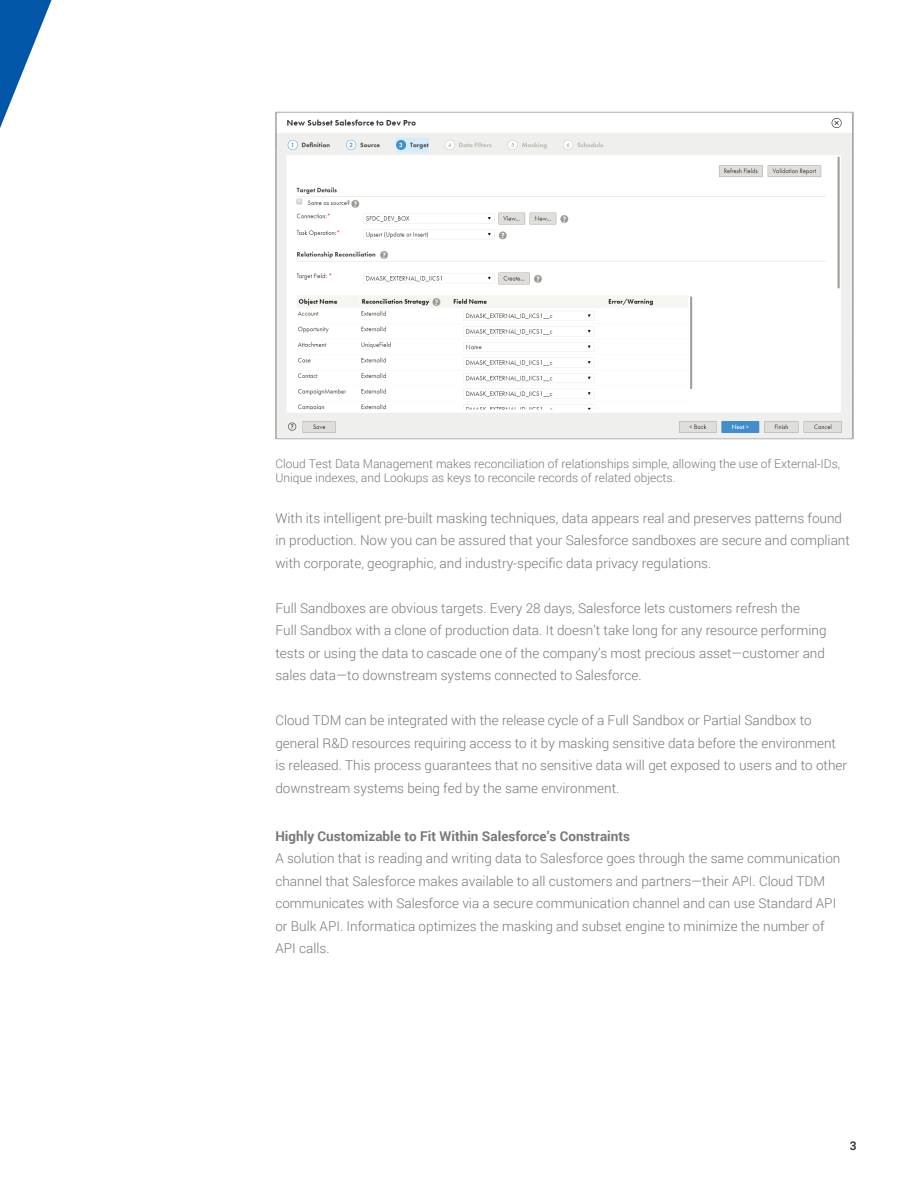
<style>
.page{position:relative;width:918px;height:1188px;background:#fff}
.page>*{position:absolute;margin:0;border:0;box-sizing:border-box;transform-origin:0 0}
.t1{font:300 13.5px/22.5px "Roboto";color:#76787b}
.t2{font:700 13.5px "Roboto";color:#76787b}
.t3{font:300 12px/14.4px "Roboto";color:#76787b}
.t4{font:700 12px "Roboto";color:#3e3e3f}
</style>
<div class="page">
<svg style="left:0;top:0;width:52px;height:128px"></svg>
<img style="left:277px;top:118px;width:575px;height:319px">
<p class="t3" style="left:275px;top:456px;width:566px">Cloud Test Data Management makes reconciliation of relationships simple, allowing the use of External-IDs,<br>Unique indexes, and Lookups as keys to reconcile records of related objects.</p>
<p class="t1" style="left:275px;top:506px;width:576px">With its intelligent pre-built masking techniques, data appears real and preserves patterns found in production. Now you can be assured that your Salesforce sandboxes are secure and compliant with corporate, geographic, and industry-specific data privacy regulations.</p>
<p class="t1" style="left:275px;top:596px;width:553px">Full Sandboxes are obvious targets. Every 28 days, Salesforce lets customers refresh the<br>Full Sandbox with a clone of production data. It doesn’t take long for any resource performing tests or using the data to cascade one of the company’s most precious asset—customer and sales data—to downstream systems connected to Salesforce.</p>
<p class="t1" style="left:275px;top:709px;width:573px">Cloud TDM can be integrated with the release cycle of a Full Sandbox or Partial Sandbox to general R&amp;D resources requiring access to it by masking sensitive data before the environment is released. This process guarantees that no sensitive data will get exposed to users and to other downstream systems being fed by the same environment.</p>
<p class="t2" style="left:275px;top:826px;width:356px">Highly Customizable to Fit Within Salesforce’s Constraints</p>
<p class="t1" style="left:275px;top:847px;width:567px">A solution that is reading and writing data to Salesforce goes through the same communication channel that Salesforce makes available to all customers and partners—their API. Cloud TDM communicates with Salesforce via a secure communication channel and can use Standard API or Bulk API. Informatica optimizes the masking and subset engine to minimize the number of API calls.</p>
<p class="t4" style="left:850px;top:1138px;width:8px">3</p>
</div>
